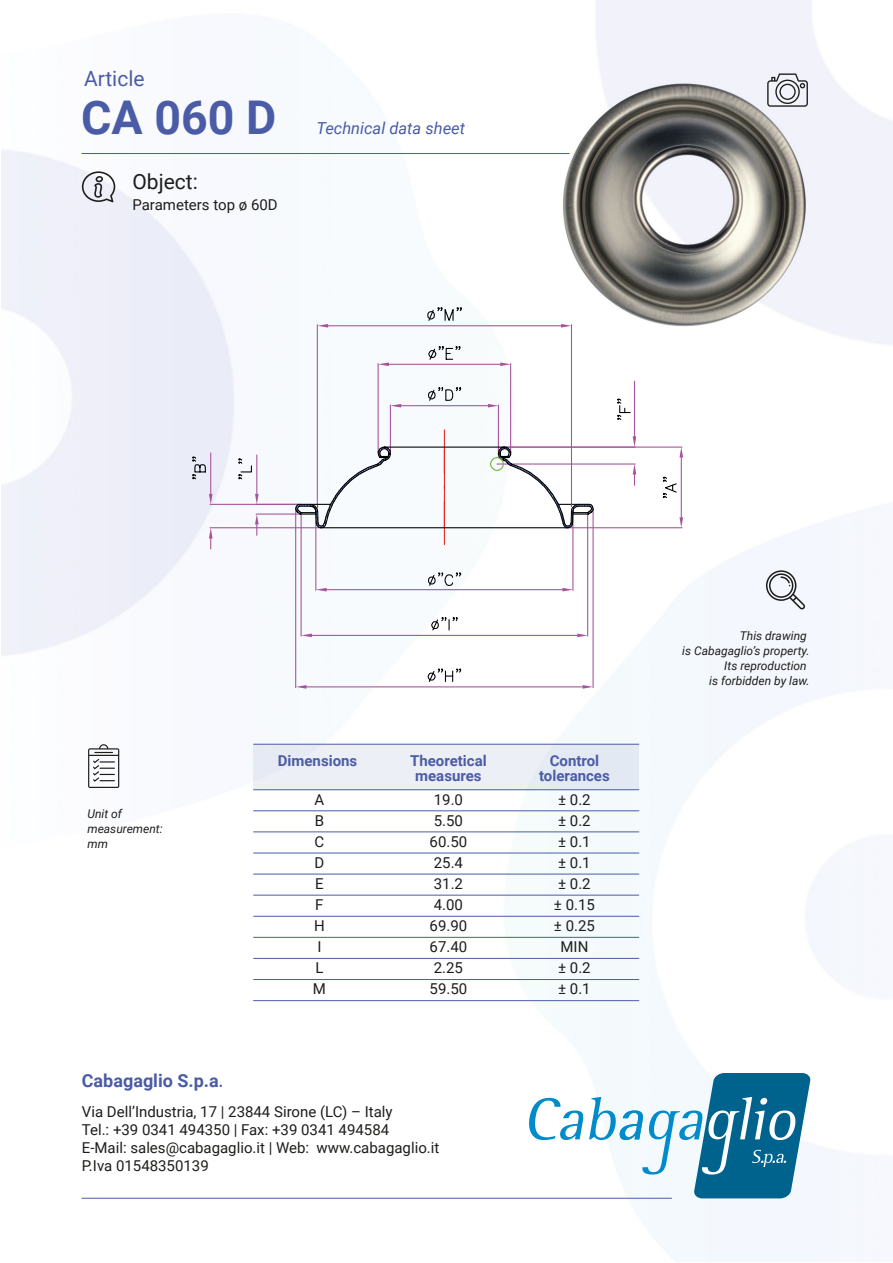
<style>
.page{position:relative;width:893px;height:1263px;background:#fff}
.page>*{position:absolute;margin:0;border:0;box-sizing:border-box;transform-origin:0 0}
.t1{font:700 46.5px "Roboto";color:#4b5ca6}
.t2{font:21px "Roboto";color:#4b5ca6}
.t3{font:21px "Roboto";color:#1d1d1b}
.t4{font:700 18px "Roboto";color:#4b5ca6}
.t5{font:italic 16.5px "Roboto";color:#4b5ca6}
.t6{font:15px/18px "Roboto";color:#1d1d1b}
.t7{font:700 15px "Roboto";color:#4b5ca6}
.t8{font:italic 12px/15px "Roboto";color:#1d1d1b;text-align:right}
.s1{font-size:15px}
</style>
<div class="page">
<img style="left:2px;top:0;width:891px;height:1261px">
<svg style="left:528px;top:1098px;width:55px;height:42px"></svg>
<svg style="left:589px;top:1073px;width:222px;height:125px"></svg>
<svg style="left:82px;top:171px;width:33px;height:31px"></svg>
<svg style="left:88px;top:744px;width:31px;height:44px"></svg>
<svg style="left:767px;top:73px;width:41px;height:34px"></svg>
<svg style="left:766px;top:570px;width:39px;height:39px"></svg>
<div style="left:254px;top:744px;width:385px;height:46px;background:#edeff6"></div>
<hr style="left:254px;top:979px;width:385px;height:1px;background:#4b5ca6">
<hr style="left:254px;top:958px;width:385px;height:1px;background:#4b5ca6">
<hr style="left:254px;top:1000px;width:385px;height:1px;background:#4b5ca6">
<hr style="left:254px;top:937px;width:385px;height:1px;background:#4b5ca6">
<hr style="left:254px;top:916px;width:385px;height:1px;background:#4b5ca6">
<hr style="left:254px;top:895px;width:385px;height:1px;background:#4b5ca6">
<hr style="left:254px;top:874px;width:385px;height:1px;background:#4b5ca6">
<hr style="left:254px;top:853px;width:385px;height:1px;background:#4b5ca6">
<hr style="left:254px;top:831px;width:385px;height:1px;background:#4b5ca6">
<hr style="left:254px;top:810px;width:385px;height:1px;background:#4b5ca6">
<hr style="left:254px;top:789px;width:385px;height:1px;background:#4b5ca6">
<hr style="left:254px;top:744px;width:385px;height:1px;background:#4b5ca6">
<hr style="left:82px;top:1198px;width:590px;height:1px;background:#4b5ca6">
<hr style="left:82px;top:153px;width:487px;height:1px;background:#4b5ca6">
<hr style="left:378px;top:364px;width:1px;height:89px;background:#a6539b">
<hr style="left:510px;top:364px;width:1px;height:89px;background:#a6539b">
<hr style="left:389px;top:364px;width:111px;height:1px;background:#a6539b">
<svg style="left:378px;top:362px;width:11px;height:4px"></svg>
<svg style="left:500px;top:362px;width:11px;height:4px"></svg>
<svg style="left:428px;top:345px;width:33px;height:16px"></svg>
<hr style="left:390px;top:405px;width:1px;height:49px;background:#a6539b">
<hr style="left:498px;top:405px;width:1px;height:49px;background:#a6539b">
<hr style="left:401px;top:405px;width:87px;height:1px;background:#a6539b">
<svg style="left:390px;top:404px;width:11px;height:3px"></svg>
<svg style="left:488px;top:404px;width:10px;height:3px"></svg>
<svg style="left:427px;top:386px;width:35px;height:16px"></svg>
<hr style="left:497px;top:463px;width:138px;height:2px;background:#a6539b">
<hr style="left:634px;top:381px;width:1px;height:55px;background:#a6539b">
<svg style="left:633px;top:464px;width:3px;height:21px"></svg>
<svg style="left:633px;top:436px;width:3px;height:11px"></svg>
<svg style="left:616px;top:398px;width:15px;height:23px"></svg>
<hr style="left:565px;top:527px;width:117px;height:1px;background:#a6539b">
<hr style="left:504px;top:447px;width:178px;height:1px;background:#a6539b">
<hr style="left:681px;top:457px;width:1px;height:60px;background:#a6539b">
<svg style="left:679px;top:517px;width:4px;height:11px"></svg>
<svg style="left:679px;top:447px;width:4px;height:10px"></svg>
<svg style="left:661px;top:476px;width:17px;height:23px"></svg>
<hr style="left:295px;top:509px;width:1px;height:179px;background:#a6539b">
<hr style="left:593px;top:509px;width:1px;height:179px;background:#a6539b">
<hr style="left:306px;top:686px;width:277px;height:1px;background:#a6539b">
<svg style="left:296px;top:685px;width:10px;height:4px"></svg>
<svg style="left:583px;top:685px;width:10px;height:4px"></svg>
<svg style="left:427px;top:667px;width:35px;height:16px"></svg>
<hr style="left:587px;top:513px;width:1px;height:123px;background:#a6539b">
<hr style="left:301px;top:513px;width:1px;height:123px;background:#a6539b">
<hr style="left:312px;top:635px;width:265px;height:1px;background:#a6539b">
<svg style="left:577px;top:634px;width:11px;height:3px"></svg>
<svg style="left:301px;top:634px;width:11px;height:3px"></svg>
<svg style="left:431px;top:615px;width:27px;height:16px"></svg>
<hr style="left:210px;top:527px;width:112px;height:1px;background:#a6539b">
<hr style="left:210px;top:504px;width:90px;height:1px;background:#a6539b">
<hr style="left:210px;top:453px;width:1px;height:41px;background:#a6539b">
<svg style="left:209px;top:528px;width:4px;height:21px"></svg>
<svg style="left:209px;top:494px;width:4px;height:10px"></svg>
<svg style="left:191px;top:456px;width:15px;height:24px"></svg>
<hr style="left:572px;top:511px;width:1px;height:79px;background:#a6539b">
<hr style="left:315px;top:511px;width:1px;height:79px;background:#a6539b">
<hr style="left:327px;top:589px;width:235px;height:1px;background:#a6539b">
<svg style="left:562px;top:588px;width:11px;height:3px"></svg>
<svg style="left:316px;top:588px;width:11px;height:3px"></svg>
<svg style="left:427px;top:570px;width:35px;height:17px"></svg>
<hr style="left:571px;top:325px;width:1px;height:179px;background:#a6539b">
<hr style="left:317px;top:325px;width:1px;height:179px;background:#a6539b">
<hr style="left:328px;top:325px;width:233px;height:1px;background:#a6539b">
<svg style="left:561px;top:324px;width:10px;height:4px"></svg>
<svg style="left:317px;top:324px;width:11px;height:4px"></svg>
<svg style="left:427px;top:303px;width:36px;height:20px"></svg>
<hr style="left:256px;top:513px;width:44px;height:2px;background:#a6539b">
<hr style="left:256px;top:455px;width:1px;height:39px;background:#a6539b">
<svg style="left:255px;top:514px;width:4px;height:21px"></svg>
<svg style="left:255px;top:494px;width:4px;height:10px"></svg>
<svg style="left:237px;top:457px;width:15px;height:23px"></svg>
<hr style="left:444px;top:501px;width:1px;height:44px;background:#e52620">
<hr style="left:444px;top:430px;width:1px;height:43px;background:#e52620">
<svg style="left:295px;top:446px;width:299px;height:83px"></svg>
<h2 class="t2" style="left:84px;top:64px;width:62px">Article</h2>
<h1 class="t1" style="left:81px;top:85px;width:197px">CA 060 D</h1>
<h2 class="t3" style="left:132px;top:167px;width:67px">Object:</h2>
<p class="t6" style="left:132px;top:195px;width:147px">Parameters top ø 60D</p>
<p class="t5" style="left:316px;top:116px;width:150px">Technical data sheet</p>
<p class="t8" style="left:87px;top:805px;width:77px;text-align:left">Unit of measurement: mm</p>
<p class="t7" style="left:278px;top:750px;width:81px">Dimensions</p>
<p class="t7" style="left:410px;top:750px;width:78px">Theoretical</p>
<p class="t7" style="left:550px;top:750px;width:51px">Control</p>
<p class="t7" style="left:415px;top:765px;width:68px">measures</p>
<p class="t7" style="left:539px;top:765px;width:72px">tolerances</p>
<p class="t6" style="left:314px;top:790px;width:11px">A</p>
<p class="t6" style="left:434px;top:790px;width:31px">19.0</p>
<p class="t6" style="left:558px;top:790px;width:34px">± 0.2</p>
<p class="t6" style="left:315px;top:811px;width:11px">B</p>
<p class="t6" style="left:434px;top:811px;width:31px">5.50</p>
<p class="t6" style="left:558px;top:811px;width:34px">± 0.2</p>
<p class="t6" style="left:315px;top:832px;width:11px">C</p>
<p class="t6" style="left:430px;top:832px;width:39px">60.50</p>
<p class="t6" style="left:558px;top:832px;width:34px">± 0.1</p>
<p class="t6" style="left:314px;top:853px;width:11px">D</p>
<p class="t6" style="left:434px;top:853px;width:31px">25.4</p>
<p class="t6" style="left:558px;top:853px;width:34px">± 0.1</p>
<p class="t6" style="left:315px;top:874px;width:10px">E</p>
<p class="t6" style="left:434px;top:874px;width:31px">31.2</p>
<p class="t6" style="left:558px;top:874px;width:34px">± 0.2</p>
<p class="t6" style="left:315px;top:895px;width:10px">F</p>
<p class="t6" style="left:434px;top:895px;width:31px">4.00</p>
<p class="t6" style="left:554px;top:895px;width:42px">± 0.15</p>
<p class="t6" style="left:314px;top:916px;width:12px">H</p>
<p class="t6" style="left:430px;top:916px;width:39px">69.90</p>
<p class="t6" style="left:554px;top:916px;width:42px">± 0.25</p>
<p class="t6" style="left:317px;top:937px;width:6px">I</p>
<p class="t6" style="left:430px;top:937px;width:39px">67.40</p>
<p class="t6" style="left:560px;top:937px;width:29px">MIN</p>
<p class="t6" style="left:315px;top:958px;width:10px">L</p>
<p class="t6" style="left:434px;top:958px;width:31px">2.25</p>
<p class="t6" style="left:558px;top:958px;width:34px">± 0.2</p>
<p class="t6" style="left:313px;top:979px;width:15px">M</p>
<p class="t6" style="left:430px;top:979px;width:39px">59.50</p>
<p class="t6" style="left:558px;top:979px;width:34px">± 0.1</p>
<p class="t4" style="left:82px;top:1067px;width:143px">Cabagaglio S.p.a<span class="s1">.</span></p>
<p class="t6" style="left:82px;top:1102px;width:359px">Via Dell’Industria, 17 | 23844 Sirone (LC) – Italy<br>Tel.: +39 0341 494350 | Fax: +39 0341 494584<br>E-Mail: sales@cabagaglio.it | Web: www.cabagaglio.it P.Iva 01548350139</p>
<p class="t8" style="left:682px;top:627px;width:129px">This drawing<br>is Cabagaglio’s property.<br>Its reproduction<br>is forbidden by law.</p>
</div>
